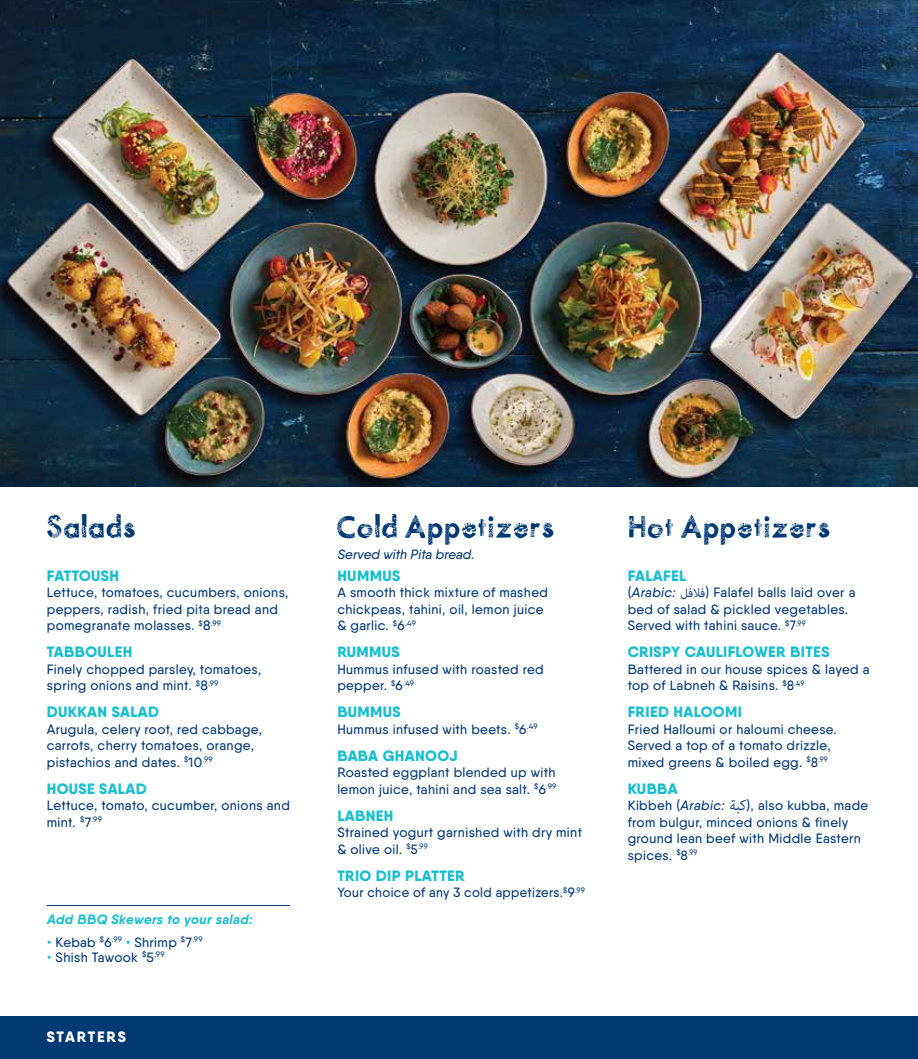
<style>
.page{position:relative;width:918px;height:1059px;background:#fff}
.page>*{position:absolute;margin:0;border:0;box-sizing:border-box;transform-origin:0 0}
.t1{font:19.5px "Mix Prints";letter-spacing:-.02em;color:#003974}
.t2{font:18px "Adobe Arabic";color:#003974}
.t3{font:800 15px "Qanelas Soft";letter-spacing:.025em;color:#16becf}
.t4{font:800 15px "Qanelas Soft";letter-spacing:.11em;color:#fff}
.t5{font:500 13.5px/16.5px "Qanelas Soft";letter-spacing:.025em;color:#003974}
.t6{font:italic 500 13.5px "Qanelas Soft";color:#003974}
.t7{font:italic 700 13.5px "Qanelas Soft";letter-spacing:.025em;color:#16becf}
.s1{font-style:italic}
.s2{color:#16becf}
.s3{font-style:normal}
.s4{font-family:"Adobe Arabic";font-weight:400;font-size:19.5px}
</style>
<div class="page">
<div style="left:0;top:1016px;width:918px;height:42px;background:#003974"></div>
<img style="left:0;top:0;width:918px;height:486px">
<hr style="left:47px;top:905px;width:243px;height:1px;background:#003974">
<h1 class="t1" style="left:46px;top:520px;width:92px">Salads</h1>
<p class="t3" style="left:47px;top:565px;width:74px">FATTOUSH</p>
<p class="t5" style="left:47px;top:584px;width:243px">Lettuce, tomatoes, cucumbers, onions, peppers, radish, fried pita bread and pomegranate molasses. <sup>$</sup>8<sup>.99</sup></p>
<p class="t3" style="left:47px;top:642px;width:87px">TABBOULEH</p>
<p class="t5" style="left:47px;top:660px;width:216px">Finely chopped parsley, tomatoes, spring onions and mint. <sup>$</sup>8<sup>.99</sup></p>
<p class="t3" style="left:47px;top:702px;width:114px">DUKKAN SALAD</p>
<p class="t5" style="left:47px;top:720px;width:217px">Arugula, celery root, red cabbage, carrots, cherry tomatoes, orange, pistachios and dates. <sup>$</sup>10<sup>.99</sup></p>
<p class="t3" style="left:47px;top:778px;width:101px">HOUSE SALAD</p>
<p class="t5" style="left:47px;top:797px;width:245px">Lettuce, tomato, cucumber, onions and mint<span class="s1">.</span> <sup>$</sup>7<sup>.99</sup></p>
<p class="t7" style="left:47px;top:910px;width:207px">Add BBQ Skewers to your salad:</p>
<p class="t5" style="left:47px;top:933px;width:157px"><span class="s2">•</span> Kebab <sup>$</sup>6<sup>.99</sup> <span class="s2">•</span> Shrimp <sup>$</sup>7<sup>.99</sup></p>
<p class="t5" style="left:47px;top:948px;width:119px"><span class="s2">•</span> Shish Tawook <sup>$</sup>5<sup>.99</sup></p>
<p class="t4" style="left:47px;top:1026px;width:81px">STARTERS</p>
<h1 class="t1" style="left:336px;top:520px;width:221px">Cold Appetizers</h1>
<p class="t6" style="left:338px;top:545px;width:138px">Served with Pita bread.</p>
<p class="t3" style="left:337px;top:565px;width:64px">HUMMUS</p>
<p class="t5" style="left:337px;top:584px;width:212px">A smooth thick mixture of mashed chickpeas, tahini, oil, lemon juice &amp; garlic. <sup>$</sup>6<sup>.49</sup></p>
<p class="t3" style="left:337px;top:642px;width:64px">RUMMUS</p>
<p class="t5" style="left:337px;top:660px;width:208px">Hummus infused with roasted red pepper. <sup>$</sup>6<sup>.49</sup></p>
<p class="t3" style="left:337px;top:702px;width:65px">BUMMUS</p>
<p class="t5" style="left:337px;top:720px;width:202px">Hummus infused with beets. <sup>$</sup>6<sup>.49</sup></p>
<p class="t3" style="left:337px;top:745px;width:122px">BABA GHANOOJ</p>
<p class="t5" style="left:337px;top:764px;width:221px">Roasted eggplant blended up with lemon juice, tahini and sea salt. <sup>$</sup>6<sup>.99</sup></p>
<p class="t3" style="left:337px;top:805px;width:58px">LABNEH</p>
<p class="t5" style="left:337px;top:824px;width:246px">Strained yogurt garnished with dry mint &amp; olive oil. <sup>$</sup>5<sup>.99</sup></p>
<p class="t3" style="left:337px;top:865px;width:129px">TRIO DIP PLATTER</p>
<p class="t5" style="left:337px;top:884px;width:249px">Your choice of any 3 cold appetizers.<sup>$</sup>9<sup>.99</sup></p>
<h1 class="t1" style="left:628px;top:520px;width:205px">Hot Appetizers</h1>
<p class="t3" style="left:628px;top:565px;width:60px">FALAFEL</p>
<p class="t6" style="left:628px;top:584px;width:50px"><span class="s3">(</span>Arabic:</p>
<h2 class="t2" style="left:681px;top:580px;width:27px">فل افل</h2>
<p class="t5" style="left:628px;top:584px;width:229px;text-indent:78px">( Falafel balls laid over a bed of salad &amp; pickled vegetables.<br>Served with tahini sauce. <sup>$</sup>7<sup>.99</sup></p>
<p class="t3" style="left:628px;top:642px;width:203px">CRISPY CAULIFLOWER BITES</p>
<p class="t5" style="left:628px;top:660px;width:243px">Battered in our house spices &amp; layed a top of Labneh &amp; Raisins. <sup>$</sup>8<sup>.49</sup></p>
<p class="t3" style="left:628px;top:702px;width:116px">FRIED HALOOMI</p>
<p class="t5" style="left:628px;top:720px;width:211px">Fried Halloumi or haloumi cheese.<br>Served a top of a tomato drizzle, mixed greens &amp; boiled egg. <sup>$</sup>8<sup>.99</sup></p>
<p class="t3" style="left:628px;top:778px;width:51px">KUBBA</p>
<p class="t5" style="left:628px;top:797px;width:242px">Kibbeh (<span class="s1">Arabic:</span> <span class="s4">كبة</span> (, also kubba, made from bulgur, minced onions &amp; finely ground lean beef with Middle Eastern spices. <sup>$</sup>8<sup>.99</sup></p>
</div>
